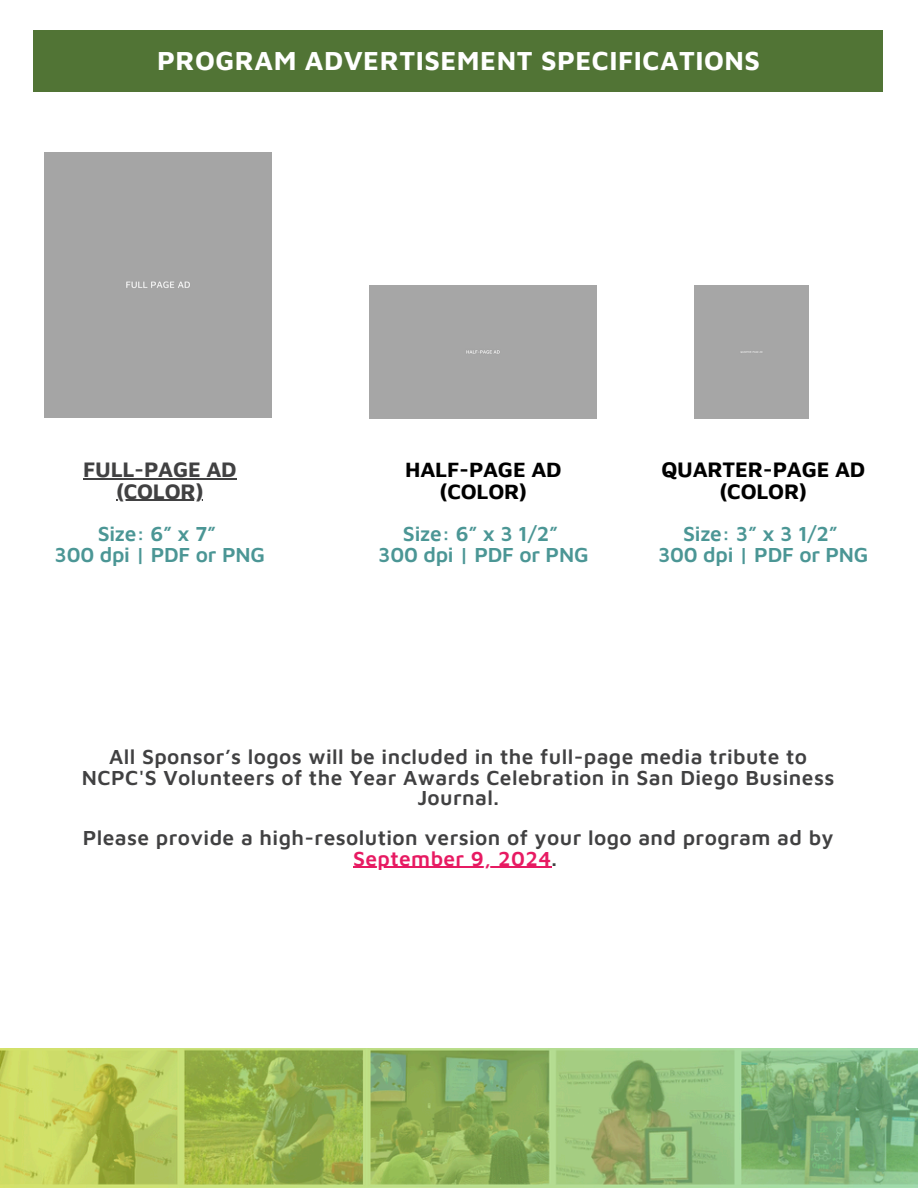
<style>
.page{position:relative;width:918px;height:1188px;background:#fff}
.page>*{position:absolute;margin:0;border:0;box-sizing:border-box;transform-origin:0 0}
.t1{font:700 27px "Maven Pro";letter-spacing:.02em;color:#fff}
.t2{font:700 21.75px/21.3px "Maven Pro";letter-spacing:-.01em;color:#000;text-align:center}
.t3{font:700 21.75px "Maven Pro";letter-spacing:-.01em;color:#414142}
.t4{font:600 21px/20.2px "Maven Pro";letter-spacing:.02em;color:#414142;text-align:center}
.t5{font:600 21px/20.2px "Maven Pro";letter-spacing:-.01em;color:#4b9695;text-align:center}
.t6{font:600 21px "Maven Pro";letter-spacing:.02em;color:#e71a62}
.s1{color:#414142}
</style>
<div class="page">
<div style="left:34px;top:31px;width:849px;height:61px;background:#517435"></div>
<hr style="left:353px;top:867px;width:199px;height:1px;background:#e71a62">
<img style="left:0;top:1048px;width:918px;height:140px">
<hr style="left:83px;top:478px;width:154px;height:1px;background:#414142">
<hr style="left:116px;top:500px;width:87px;height:1px;background:#414142">
<h1 class="t1" style="left:157px;top:44px;width:605px">PROGRAM ADVERTISEMENT SPECIFICATIONS</h1>
<p class="t3" style="left:83px;top:456px;width:155px">FULL-PAGE AD</p>
<p class="t3" style="left:116px;top:478px;width:89px">(COLOR)</p>
<p class="t5" style="left:98px;top:523px;width:120px">Size: 6” x 7”</p>
<h2 class="t5" style="left:55px;top:543px;width:212px">300 dpi | PDF or PNG</h2>
<p class="t2" style="left:405px;top:458px;width:158px">HALF-PAGE AD (COLOR)</p>
<p class="t5" style="left:403px;top:523px;width:157px">Size: 6” x 3 1/2”</p>
<p class="t5" style="left:378px;top:543px;width:212px">300 dpi | PDF or PNG</p>
<p class="t2" style="left:661px;top:458px;width:205px">QUARTER-PAGE AD (COLOR)</p>
<p class="t5" style="left:658px;top:523px;width:212px">Size: 3” x 3 1/2”<br>300 dpi | PDF or PNG</p>
<p class="t4" style="left:82px;top:746px;width:754px">All Sponsor’s logos will be included in the full-page media tribute to<br>NCPC'S Volunteers of the Year Awards Celebration in San Diego Business<br>Journal.</p>
<p class="t4" style="left:83px;top:827px;width:752px">Please provide a high-resolution version of your logo and program ad by</p>
<p class="t6" style="left:353px;top:845px;width:205px">September 9, 2024<span class="s1">.</span></p>
</div>
